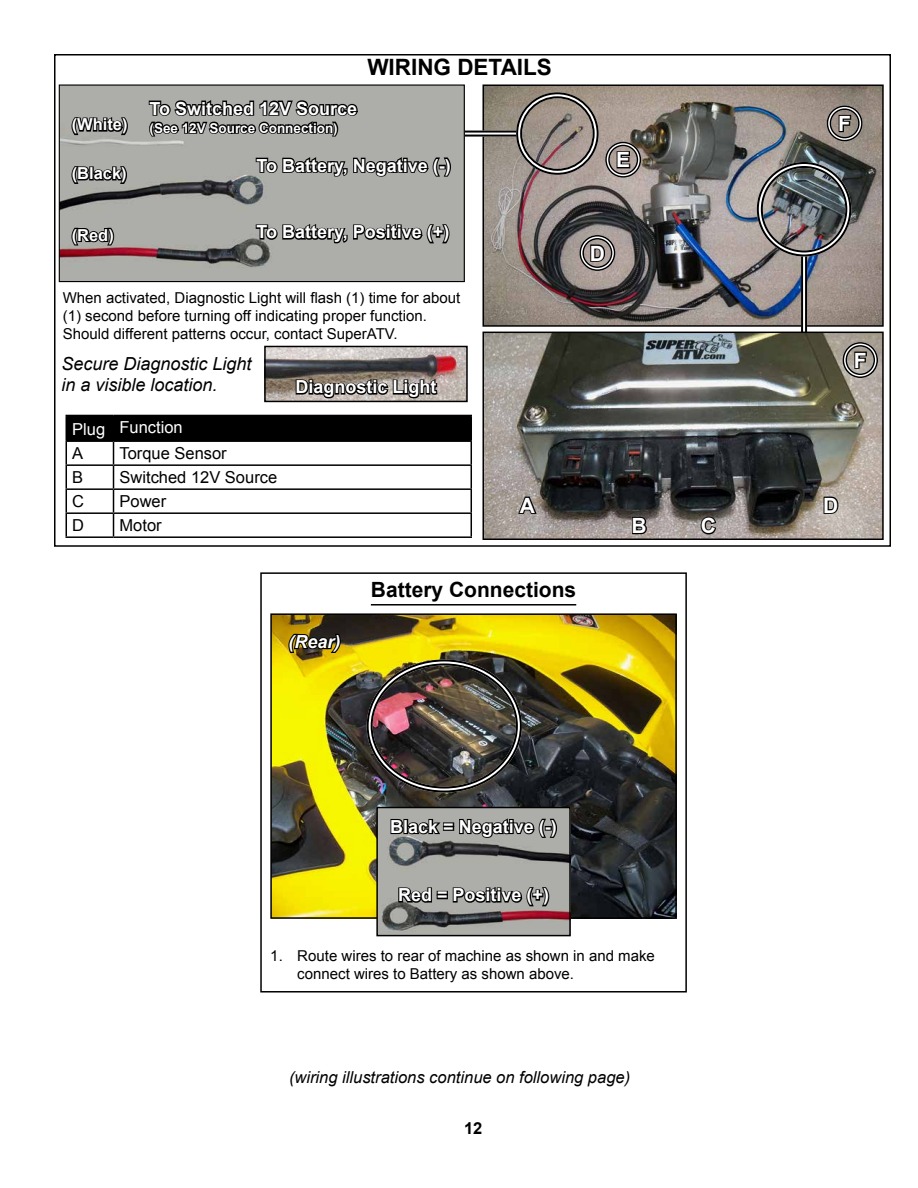
<style>
.page{position:relative;width:918px;height:1188px;background:#fff}
.page>*{position:absolute;margin:0;border:0;box-sizing:border-box;transform-origin:0 0}
.t1{font:700 22.5px "Arial";color:#000}
.t2{font:700 21px "Arial";color:#000}
.t3{font:700 21px "Arial";color:#fff}
.t4{font:700 18px "Arial";color:#fff}
.t5{font:italic 18px/21.6px "Arial";color:#000}
.t6{font:italic 700 18px "Arial";color:#fff}
.t7{font:italic 16.5px "Arial";color:#000}
.t8{font:16.5px "Arial";color:#000}
.t9{font:700 16.5px "Arial";color:#fff}
.t10{font:16.5px "Arial";color:#fff}
.t11{font:700 16.5px "Arial";color:#000}
.t12{font:15px/18px "Arial";color:#000}
.t13{font:700 13.5px "Arial";color:#fff}
</style>
<div class="page">
<img style="left:485px;top:87px;width:396px;height:237px">
<div style="left:482px;top:84px;width:402px;height:243px;border:2px solid #000"></div>
<svg style="left:838px;top:114px;width:14px;height:19px"></svg>
<div style="left:827px;top:105px;width:36px;height:36px;border:4px solid #fff;border-radius:50%"></div>
<div style="left:827px;top:105px;width:36px;height:36px;border:1px solid #000;border-radius:50%"></div>
<div style="left:830px;top:108px;width:30px;height:30px;border:1px solid #000;border-radius:50%"></div>
<svg style="left:589px;top:243px;width:18px;height:20px"></svg>
<div style="left:579px;top:235px;width:36px;height:36px;border:4px solid #fff;border-radius:50%"></div>
<div style="left:579px;top:235px;width:36px;height:36px;border:1px solid #000;border-radius:50%"></div>
<div style="left:582px;top:238px;width:30px;height:30px;border:1px solid #000;border-radius:50%"></div>
<svg style="left:615px;top:150px;width:16px;height:20px"></svg>
<div style="left:605px;top:142px;width:36px;height:36px;border:4px solid #fff;border-radius:50%"></div>
<div style="left:605px;top:142px;width:36px;height:36px;border:1px solid #000;border-radius:50%"></div>
<div style="left:608px;top:145px;width:30px;height:30px;border:1px solid #000;border-radius:50%"></div>
<svg style="left:465px;top:133px;width:51px;height:2px"></svg>
<hr style="left:444px;top:131px;width:73px;height:2px;background:#000">
<hr style="left:444px;top:135px;width:73px;height:2px;background:#000">
<div style="left:516px;top:92px;width:83px;height:83px;border:6px solid #fff;border-radius:50%"></div>
<div style="left:516px;top:92px;width:83px;height:83px;border:2px solid #000;border-radius:50%"></div>
<div style="left:520px;top:96px;width:75px;height:75px;border:2px solid #000;border-radius:50%"></div>
<svg style="left:803px;top:256px;width:2px;height:76px"></svg>
<hr style="left:805px;top:253px;width:2px;height:100px;background:#000">
<hr style="left:801px;top:253px;width:2px;height:100px;background:#000">
<div style="left:757px;top:162px;width:94px;height:94px;border:6px solid #fff;border-radius:50%"></div>
<div style="left:757px;top:162px;width:94px;height:94px;border:2px solid #000;border-radius:50%"></div>
<div style="left:761px;top:166px;width:86px;height:86px;border:2px solid #000;border-radius:50%"></div>
<img style="left:485px;top:335px;width:396px;height:202px">
<div style="left:482px;top:332px;width:402px;height:208px;border:2px solid #000"></div>
<svg style="left:853px;top:350px;width:15px;height:20px"></svg>
<div style="left:843px;top:342px;width:35px;height:36px;border:4px solid #fff;border-radius:50%"></div>
<div style="left:843px;top:342px;width:35px;height:36px;border:1px solid #000;border-radius:50%"></div>
<div style="left:846px;top:345px;width:29px;height:30px;border:1px solid #000;border-radius:50%"></div>
<svg style="left:822px;top:495px;width:18px;height:20px"></svg>
<svg style="left:517px;top:495px;width:21px;height:20px"></svg>
<svg style="left:631px;top:515px;width:18px;height:20px"></svg>
<svg style="left:699px;top:515px;width:19px;height:21px"></svg>
<hr style="left:66px;top:536px;width:48px;height:2px;background:#000">
<hr style="left:114px;top:536px;width:358px;height:2px;background:#000">
<svg style="left:66px;top:415px;width:406px;height:121px"></svg>
<hr style="left:66px;top:440px;width:48px;height:2px;background:#000">
<hr style="left:114px;top:440px;width:358px;height:2px;background:#000">
<img style="left:267px;top:349px;width:198px;height:50px">
<div style="left:264px;top:346px;width:204px;height:56px;border:2px solid #000"></div>
<svg style="left:295px;top:375px;width:144px;height:25px;background:#625c56"></svg>
<img style="left:61px;top:86px;width:402px;height:194px">
<div style="left:59px;top:84px;width:406px;height:198px;border:1px solid #000"></div>
<svg style="left:255px;top:153px;width:197px;height:26px;background:#686865"></svg>
<svg style="left:148px;top:98px;width:211px;height:41px;background:#62625f"></svg>
<svg style="left:255px;top:220px;width:196px;height:25px;background:#666764"></svg>
<svg style="left:70px;top:161px;width:58px;height:25px"></svg>
<svg style="left:70px;top:113px;width:59px;height:24px"></svg>
<svg style="left:70px;top:226px;width:45px;height:22px"></svg>
<hr style="left:371px;top:604px;width:205px;height:2px;background:#000">
<div style="left:260px;top:572px;width:427px;height:421px;border:2px solid #000"></div>
<img style="left:273px;top:616px;width:401px;height:300px">
<div style="left:270px;top:613px;width:407px;height:306px;border:2px solid #000"></div>
<svg style="left:287px;top:632px;width:55px;height:22px"></svg>
<img style="left:379px;top:810px;width:189px;height:123px">
<div style="left:376px;top:807px;width:195px;height:129px;border:2px solid #000"></div>
<svg style="left:389px;top:814px;width:54px;height:22px"></svg>
<div style="left:443px;top:822px;width:11px;height:5px;border:2px solid #000"></div>
<div style="left:443px;top:826px;width:11px;height:5px;border:2px solid #000"></div>
<svg style="left:458px;top:814px;width:101px;height:26px;background:#666663"></svg>
<svg style="left:397px;top:886px;width:36px;height:19px"></svg>
<div style="left:437px;top:891px;width:11px;height:4px;border:2px solid #000"></div>
<div style="left:437px;top:895px;width:11px;height:4px;border:2px solid #000"></div>
<svg style="left:452px;top:885px;width:99px;height:23px;background:#61615e"></svg>
<div style="left:367px;top:659px;width:155px;height:134px;border:6px solid #fff;border-radius:50%"></div>
<p class="t9" style="left:72px;top:114px;width:57px">(White)</p>
<p class="t9" style="left:72px;top:163px;width:57px">(Black)</p>
<p class="t9" style="left:72px;top:224px;width:44px">(Red)</p>
<p class="t4" style="left:150px;top:96px;width:209px">To Switched 12V Source</p>
<p class="t13" style="left:150px;top:119px;width:190px">(See 12V Source Connection)</p>
<h1 class="t1" style="left:367px;top:52px;width:186px">WIRING DETAILS</h1>
<p class="t4" style="left:256px;top:153px;width:196px">To Battery, Negative (-)</p>
<p class="t4" style="left:256px;top:220px;width:194px">To Battery, Positive (+)</p>
<p class="t12" style="left:63px;top:288px;width:399px">When activated, Diagnostic Light will flash (1) time for about (1) second before turning off indicating proper function.<br>Should different patterns occur, contact SuperATV.</p>
<p class="t5" style="left:62px;top:353px;width:192px">Secure Diagnostic Light in a visible location.</p>
<p class="t4" style="left:295px;top:375px;width:143px">Diagnostic Light</p>
<h2 class="t3" style="left:616px;top:146px;width:16px">E</h2>
<h2 class="t3" style="left:590px;top:239px;width:17px">D</h2>
<h2 class="t3" style="left:838px;top:110px;width:14px">F</h2>
<h2 class="t3" style="left:854px;top:346px;width:14px">F</h2>
<p class="t10" style="left:72px;top:417px;width:112px">Plug Function</p>
<p class="t8" style="left:72px;top:443px;width:13px">A</p>
<p class="t8" style="left:120px;top:443px;width:109px">Torque Sensor</p>
<p class="t8" style="left:72px;top:467px;width:13px">B</p>
<p class="t8" style="left:120px;top:467px;width:159px">Switched 12V Source</p>
<p class="t8" style="left:72px;top:491px;width:13px">C</p>
<p class="t8" style="left:120px;top:491px;width:48px">Power</p>
<p class="t8" style="left:72px;top:515px;width:13px">D</p>
<p class="t8" style="left:120px;top:515px;width:44px">Motor</p>
<p class="t6" style="left:288px;top:630px;width:54px">(Rear)</p>
<h2 class="t3" style="left:520px;top:491px;width:17px">A</h2>
<h2 class="t3" style="left:823px;top:491px;width:17px">D</h2>
<h2 class="t3" style="left:632px;top:512px;width:17px">B</h2>
<h2 class="t3" style="left:701px;top:512px;width:17px">C</h2>
<h2 class="t2" style="left:371px;top:576px;width:207px">Battery Connections</h2>
<p class="t4" style="left:390px;top:815px;width:168px">Black = Negative (-)</p>
<p class="t4" style="left:398px;top:883px;width:153px">Red = Positive (+)</p>
<p class="t12" style="left:297px;top:947px;width:359px;text-indent:-27px">1. Route wires to rear of machine as shown in and make connect wires to Battery as shown above.</p>
<p class="t7" style="left:289px;top:1067px;width:343px">(wiring illustrations continue on following page)</p>
<p class="t11" style="left:464px;top:1117px;width:20px">12</p>
</div>
